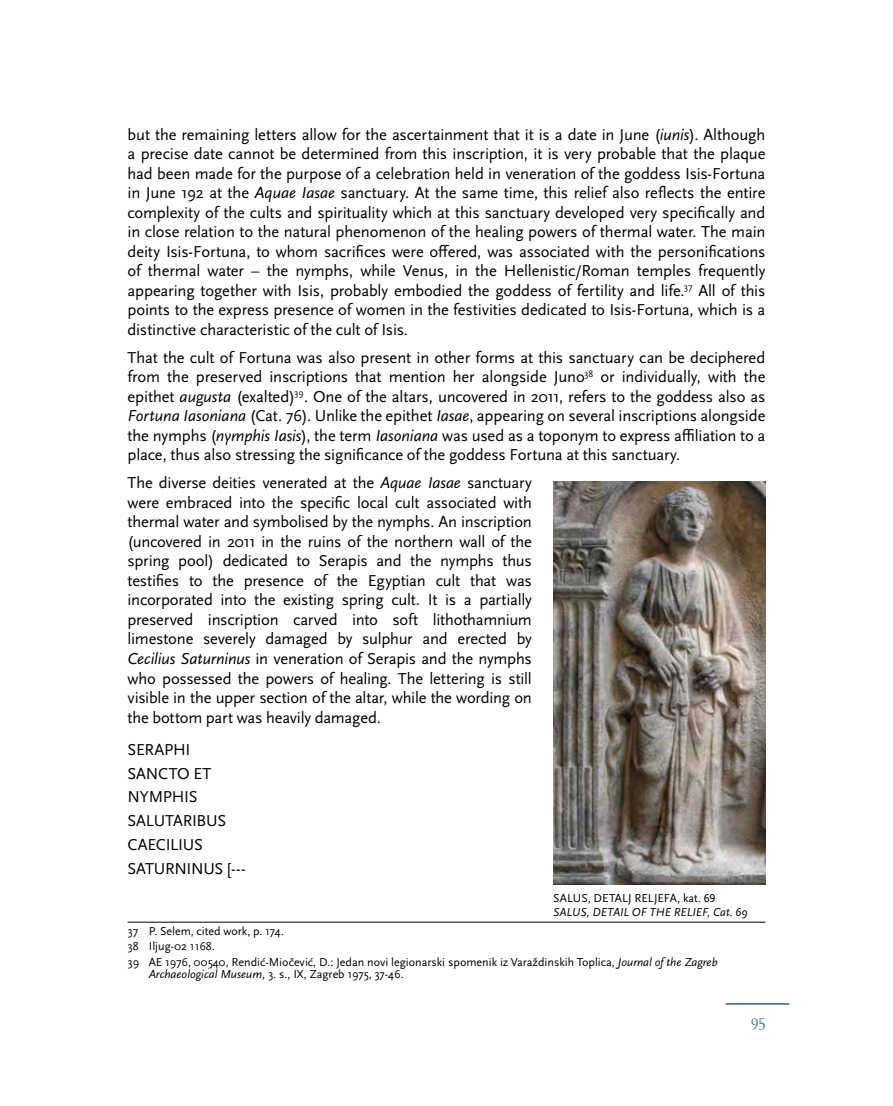
<style>
.page{position:relative;width:893px;height:1106px;background:#fff}
.page>*{position:absolute;margin:0;border:0;box-sizing:border-box;transform-origin:0 0}
.t1{font:16.5px/19.5px "Scala Sans Pro";letter-spacing:-.01em;color:#000;text-align:justify}
.t2{font:16.5px "Carrig Display";color:#30696a;scale:.84 1}
.t3{font:12px/15.1px "Scala Sans Pro";color:#000}
.t4{font:italic 12px "Scala Sans Pro";letter-spacing:.005em;color:#000}
.s1{font-style:italic}
</style>
<div class="page">
<hr style="left:726px;top:1003px;width:63px;height:1px;background:#30696a">
<hr style="left:128px;top:921px;width:637px;height:1px;background:#000">
<img style="left:553px;top:481px;width:212px;height:403px">
<p class="t1" style="left:128px;top:125px;width:639px">but the remaining letters allow for the ascertainment that it is a date in June (<span class="s1">iunis</span>). Although a precise date cannot be determined from this inscription, it is very probable that the plaque had been made for the purpose of a celebration held in veneration of the goddess Isis-Fortuna in June 192 at the <span class="s1">Aquae Iasae</span> sanctuary. At the same time, this relief also reflects the entire complexity of the cults and spirituality which at this sanctuary developed very specifically and in close relation to the natural phenomenon of the healing powers of thermal water. The main deity Isis-Fortuna, to whom sacrifices were offered, was associated with the personifications of thermal water – the nymphs, while Venus, in the Hellenistic/Roman temples frequently appearing together with Isis, probably embodied the goddess of fertility and life.<sup>37</sup> All of this points to the express presence of women in the festivities dedicated to Isis-Fortuna, which is a distinctive characteristic of the cult of Isis.</p>
<p class="t1" style="left:128px;top:348px;width:639px">That the cult of Fortuna was also present in other forms at this sanctuary can be deciphered from the preserved inscriptions that mention her alongside Juno<sup>38</sup> or individually, with the epithet <span class="s1">augusta</span> (exalted)<sup>39</sup>. One of the altars, uncovered in 2011, refers to the goddess also as <span class="s1">Fortuna Iasoniana</span> (Cat. 76). Unlike the epithet <span class="s1">Iasae</span>, appearing on several inscriptions alongside the nymphs (<span class="s1">nymphis Iasis</span>), the term <span class="s1">Iasoniana</span> was used as a toponym to express affiliation to a place, thus also stressing the significance of the goddess Fortuna at this sanctuary.</p>
<p class="t1" style="left:128px;top:473px;width:406px">The diverse deities venerated at the <span class="s1">Aquae Iasae</span> sanctuary were embraced into the specific local cult associated with thermal water and symbolised by the nymphs. An inscription (uncovered in 2011 in the ruins of the northern wall of the spring pool) dedicated to Serapis and the nymphs thus testifies to the presence of the Egyptian cult that was incorporated into the existing spring cult. It is a partially preserved inscription carved into soft lithothamnium limestone severely damaged by sulphur and erected by <span class="s1">Cecilius Saturninus</span> in veneration of Serapis and the nymphs who possessed the powers of healing. The lettering is still visible in the upper section of the altar, while the wording on the bottom part was heavily damaged.</p>
<p class="t1" style="left:128px;top:737px;width:120px;line-height:23.7px;text-align:left">SERAPHI<br>SANCTO ET<br>NYMPHIS<br>SALUTARIBUS<br>CAECILIUS<br>SATURNINUS [---</p>
<p class="t3" style="left:553px;top:890px;width:164px">SALUS, DETALJ RELJEFA, kat. 69</p>
<p class="t4" style="left:553px;top:904px;width:196px">SALUS, DETAIL OF THE RELIEF, Cat. 69</p>
<p class="t3" style="left:128px;top:923px;width:592px">37 P. Selem, cited work, p. 174.<br>38 Iljug-02 1168.<br>39 AE 1976, 00540, Rendić-Miočević, D.: Jedan novi legionarski spomenik iz Varaždinskih Toplica, <span class="s1">Journal of the Zagreb</span></p>
<p class="t3" style="left:149px;top:967px;width:256px"><span class="s1">Archaeological Museum</span>, 3. s., IX, Zagreb 1975, 37-46.</p>
<p class="t2" style="left:751px;top:1015px;width:18px">95</p>
</div>
